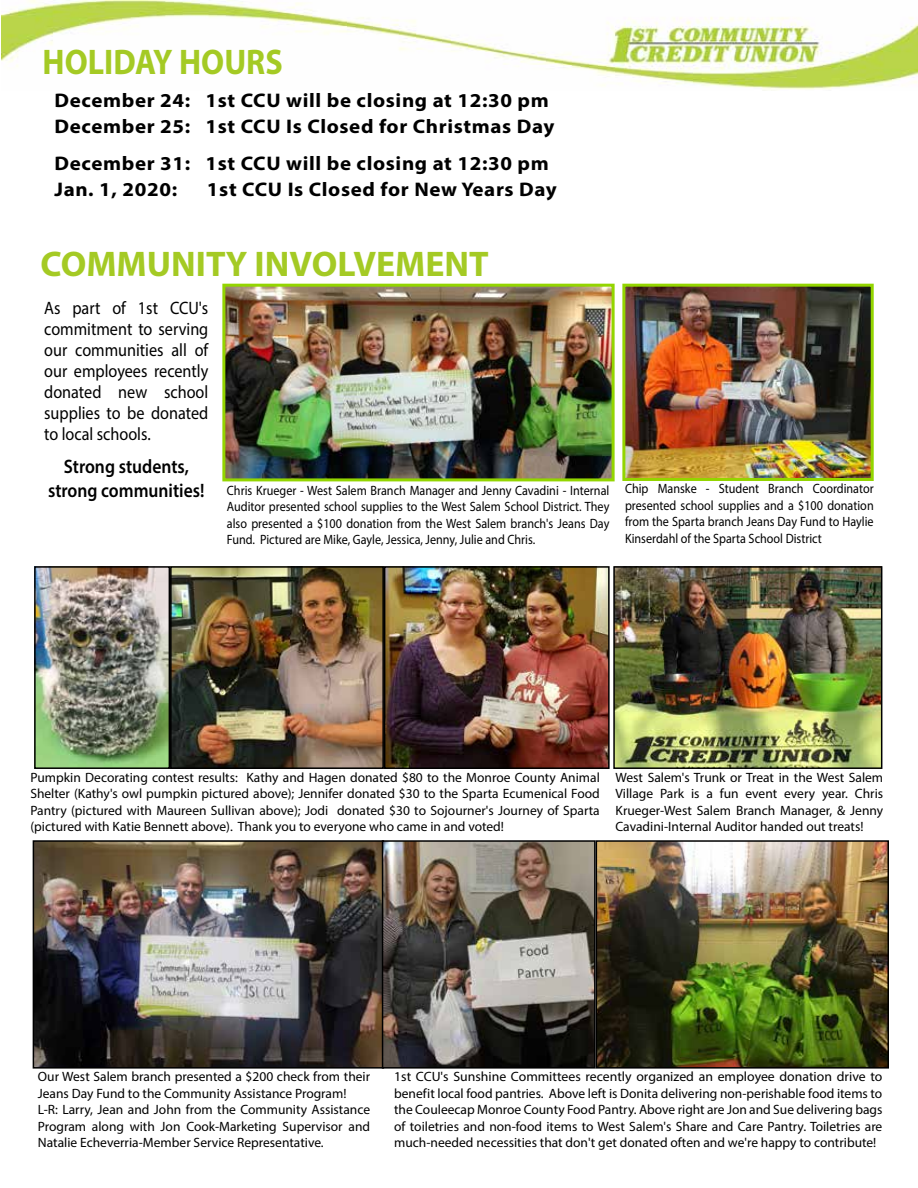
<style>
.page{position:relative;width:918px;height:1188px;background:#fff}
.page>*{position:absolute;margin:0;border:0;box-sizing:border-box;transform-origin:0 0}
.t1{font:700 35.7px "Myriad Pro";color:#a4ca24}
.t2{font:700 35.7px "Myriad Pro";color:#a4ca24;scale:.9 1}
.t3{font:700 19.8px/25.5px "Myriad Pro";letter-spacing:.03em;color:#000;scale:1.06 1}
.t4{font:600 19.5px/24px "Myriad Pro";color:#000;text-align:center;scale:.9 1}
.t5{font:18px/21px "Myriad Pro";color:#000;text-align:justify;scale:.9 1}
.t6{font:13.5px/16.5px "Myriad Pro";color:#000;text-align:justify}
.t7{font:13.5px/16.5px "Myriad Pro";color:#000;text-align:justify;scale:.9 1}
</style>
<div class="page">
<img style="left:1px;top:0;width:917px;height:90px">
<img style="left:36px;top:843px;width:850px;height:223px">
<div style="left:33px;top:840px;width:351px;height:229px;border:2px solid #000"></div>
<img style="left:226px;top:288px;width:385px;height:189px">
<div style="left:222px;top:284px;width:393px;height:197px;border:3px solid #93d500"></div>
<img style="left:616px;top:569px;width:263px;height:197px">
<div style="left:613px;top:566px;width:269px;height:203px;border:2px solid #000"></div>
<div style="left:596px;top:840px;width:293px;height:229px;border:2px solid #000"></div>
<div style="left:382px;top:840px;width:214px;height:229px;border:2px solid #000"></div>
<img style="left:173px;top:569px;width:208px;height:197px">
<div style="left:170px;top:566px;width:214px;height:203px;border:2px solid #000"></div>
<img style="left:387px;top:569px;width:220px;height:197px">
<div style="left:384px;top:566px;width:226px;height:203px;border:2px solid #000"></div>
<img style="left:626px;top:288px;width:244px;height:189px">
<div style="left:622px;top:284px;width:252px;height:197px;border:3px solid #93d500"></div>
<img style="left:37px;top:569px;width:130px;height:197px">
<div style="left:34px;top:566px;width:136px;height:203px;border:2px solid #000"></div>
<h1 class="t2" style="left:43px;top:39px;width:268px">HOLIDAY HOURS</h1>
<h2 class="t3" style="left:55px;top:87px;width:473px">December 24: 1st CCU will be closing at 12:30 pm<br>December 25: 1st CCU Is Closed for Christmas Day</h2>
<h2 class="t3" style="left:55px;top:150px;width:468px">December 31: 1st CCU will be closing at 12:30 pm<br>Jan. 1, 2020:</h2>
<h2 class="t3" style="left:207px;top:176px;width:332px">1st CCU Is Closed for New Years Day</h2>
<h1 class="t1" style="left:41px;top:241px;width:450px">COMMUNITY INVOLVEMENT</h1>
<h3 class="t5" style="left:44px;top:297px;width:184px">As part of 1st CCU's commitment to serving our communities all of our employees recently donated new school supplies to be donated to local schools.</h3>
<h3 class="t4" style="left:48px;top:454px;width:175px">Strong students, strong communities!</h3>
<p class="t7" style="left:227px;top:482px;width:427px">Chris Krueger - West Salem Branch Manager and Jenny Cavadini - Internal Auditor presented school supplies to the West Salem School District. They also presented a $100 donation from the West Salem branch's Jeans Day Fund. Pictured are Mike, Gayle, Jessica, Jenny, Julie and Chris.</p>
<p class="t7" style="left:625px;top:480px;width:278px">Chip Manske - Student Branch Coordinator presented school supplies and a $100 donation from the Sparta branch Jeans Day Fund to Haylie Kinserdahl of the Sparta School District</p>
<p class="t6" style="left:30px;top:769px;width:571px">Pumpkin Decorating contest results: Kathy and Hagen donated $80 to the Monroe County Animal Shelter (Kathy's owl pumpkin pictured above); Jennifer donated $30 to the Sparta Ecumenical Food Pantry (pictured with Maureen Sullivan above); Jodi donated $30 to Sojourner's Journey of Sparta (pictured with Katie Bennett above). Thank you to everyone who came in and voted!</p>
<p class="t6" style="left:616px;top:769px;width:269px">West Salem's Trunk or Treat in the West Salem Village Park is a fun event every year. Chris Krueger-West Salem Branch Manager, &amp; Jenny Cavadini-Internal Auditor handed out treats!</p>
<p class="t6" style="left:38px;top:1068px;width:334px;text-align:left">Our West Salem branch presented a $200 check from their Jeans Day Fund to the Community Assistance Program!<br>L-R: Larry, Jean and John from the Community Assistance Program along with Jon Cook-Marketing Supervisor and Natalie Echeverria-Member Service Representative.</p>
<p class="t6" style="left:394px;top:1068px;width:490px">1st CCU's Sunshine Committees recently organized an employee donation drive to benefit local food pantries. Above left is Donita delivering non-perishable food items to the Couleecap Monroe County Food Pantry. Above right are Jon and Sue delivering bags of toiletries and non-food items to West Salem's Share and Care Pantry. Toiletries are much-needed necessities that don't get donated often and we're happy to contribute!</p>
</div>
